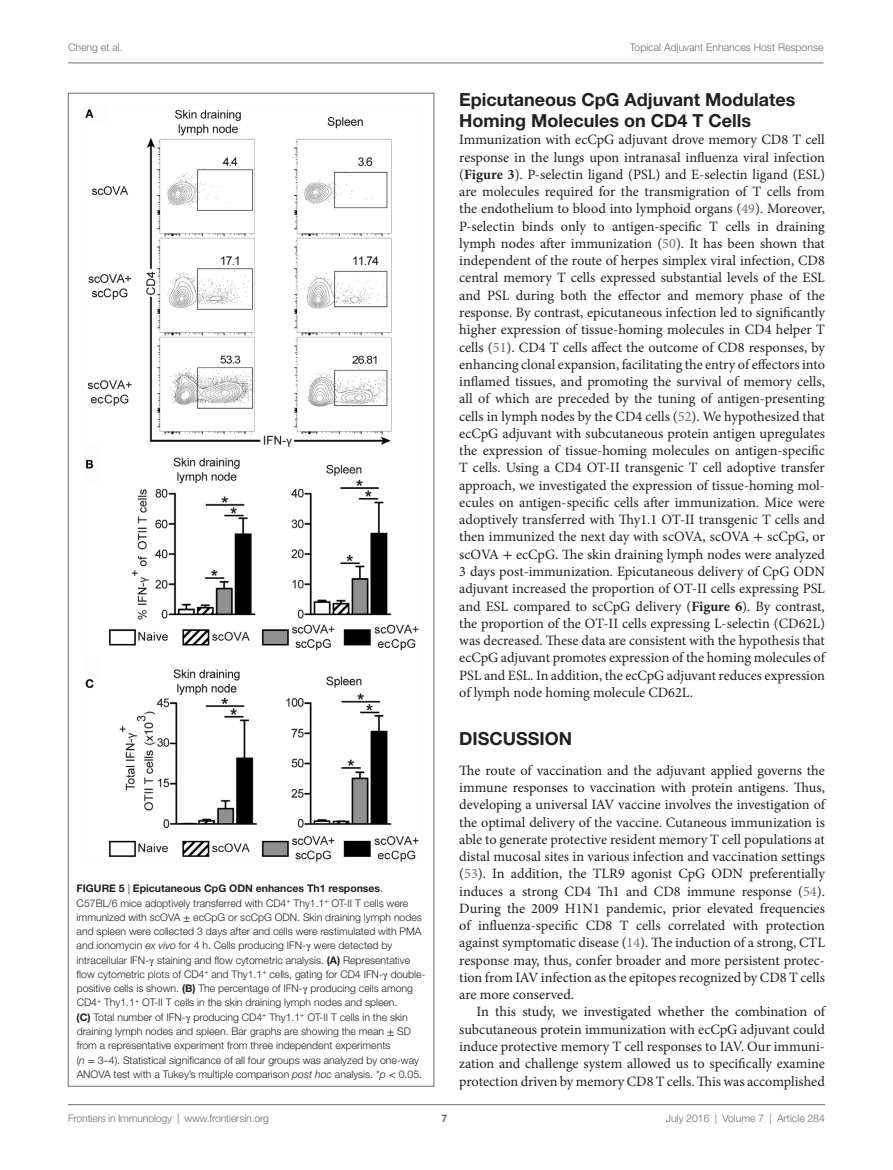
<style>
.page{position:relative;width:893px;height:1170px;background:#fff}
.page>*{position:absolute;margin:0;border:0;box-sizing:border-box;transform-origin:0 0}
.t1{font:700 18px/21px "Helvetica Neue LT Std";color:#231f20}
.t2{font:14.25px/17.2px "Minion Pro";color:#231f20;text-align:justify}
.t3{font:300 10.5px/14.2px "Helvetica Neue LT Std";color:#231f20}
.t4{font:300 10.5px "Helvetica Neue LT Std";color:#6c6d70}
.t5{font:700 10.5px "Helvetica Neue LT Std";color:#6c6d70}
.s1{font-weight:700}
.s2{font-family:"STIX General";font-weight:400}
.s3{font-style:italic}
.s4{color:#6c6d70}
.s5{font-family:"STIX General"}
</style>
<div class="page">
<img style="left:85px;top:109px;width:334px;height:753px">
<hr style="left:68px;top:1104px;width:757px;height:1px;background:#6c6d70">
<hr style="left:68px;top:63px;width:756px;height:1px;background:#6c6d70">
<p class="t4" style="left:68px;top:41px;width:56px">Cheng et al.</p>
<p class="t4" style="left:630px;top:41px;width:195px">Topical Adjuvant Enhances Host Response</p>
<p class="t3" style="left:77px;top:881px;width:350px"><span class="s1">FIG URE 5</span> | <span class="s1">Epicutaneous CpG ODN enhances Th1 responses</span>.<br>C57BL/6 mice adoptively transferred with CD4<sup>+</sup> Thy1.1<sup>+</sup> OT-II T cells were immunized with scOVA <span class="s2">±</span> ecCpG or scCpG ODN. Skin draining lymph nodes and spleen were collected 3 days after and cells were restimulated with PMA and ionomycin <span class="s3">ex vivo</span> for 4 h. Cells producing IFN-<span class="s2">γ</span> were detected by intracellular IFN-<span class="s2">γ</span> staining and flow cytometric analysis. <span class="s1">(A)</span> Representative flow cytometric plots of CD4<sup>+</sup> and Thy1.1<sup>+</sup> cells, gating for CD4 IFN-<span class="s2">γ</span> double&shy;positive cells is shown. <span class="s1">(B)</span> The percentage of IFN-<span class="s2">γ</span> producing cells among CD4<sup>+</sup> Thy1.1<sup>+</sup> OT-II T cells in the skin draining lymph nodes and spleen.<br><span class="s1">(C)</span> Total number of IFN-<span class="s2">γ</span> producing CD4<sup>+</sup> Thy1.1<sup>+</sup> OT-II T cells in the skin draining lymph nodes and spleen. Bar graphs are showing the mean <span class="s2">±</span> SD from a representative experiment from three independent experiments<br>(<span class="s3">n</span> <span class="s2">=</span> 3–4). Statistical significance of all four groups was analyzed by one-way ANOVA test with a Tukey’s multiple comparison <span class="s3">post hoc</span> analysis. *<span class="s3">p</span> <span class="s2">&lt;</span> 0.05.</p>
<p class="t1" style="left:459px;top:89px;width:338px">Epicutaneous CpG Adjuvant Modulates<br>Homing Molecules on CD4 T Cells</p>
<p class="t2" style="left:459px;top:131px;width:367px">Immunization with ecCpG adjuvant drove memory CD8 T cell response in the lungs upon intranasal influenza viral infection (<span class="s1">Figure 3</span>). P-selectin ligand (PSL) and E-selectin ligand (ESL) are molecules required for the transmigration of T cells from the endothelium to blood into lymphoid organs (<span class="s4">49</span>). Moreover, P-selectin binds only to antigen-specific T cells in draining lymph nodes after immunization (<span class="s4">50</span>). It has been shown that independent of the route of herpes simplex viral infection, CD8 central memory T cells expressed substantial levels of the ESL and PSL during both the effector and memory phase of the response. By contrast, epicutaneous infection led to significantly higher expression of tissue-homing molecules in CD4 helper T cells (<span class="s4">51</span>). CD4 T cells affect the outcome of CD8 responses, by enhancing clonal expansion, facilitating the entry of effectors into inflamed tissues, and promoting the survival of memory cells, all of which are preceded by the tuning of antigen-presenting cells in lymph nodes by the CD4 cells (<span class="s4">52</span>). We hypothesized that ecCpG adjuvant with subcutaneous protein antigen upregulates the expression of tissue-homing molecules on antigen-specific T cells. Using a CD4 OT-II transgenic T cell adoptive transfer approach, we investigated the expression of tissue-homing mol&shy;ecules on antigen-specific cells after immunization. Mice were adoptively transferred with Thy1.1 OT-II transgenic T cells and then immunized the next day with scOVA, scOVA <span class="s5">+</span> scCpG, or scOVA <span class="s5">+</span> ecCpG. The skin draining lymph nodes were analyzed 3 days post-immunization. Epicutaneous delivery of CpG ODN adjuvant increased the proportion of OT-II cells expressing PSL and ESL compared to scCpG delivery (<span class="s1">Figure 6</span>). By contrast, the proportion of the OT-II cells expressing L-selectin (CD62L) was decreased. These data are consistent with the hypothesis that ecCpG adjuvant promotes expression of the homing molecules of PSL and ESL. In addition, the ecCpG adjuvant reduces expression of lymph node homing molecule CD62L.</p>
<p class="t1" style="left:459px;top:727px;width:112px">DISCUSSION</p>
<p class="t2" style="left:459px;top:761px;width:367px">The route of vaccination and the adjuvant applied governs the immune responses to vaccination with protein antigens. Thus, developing a universal IAV vaccine involves the investigation of the optimal delivery of the vaccine. Cutaneous immunization is able to generate protective resident memory T cell populations at distal mucosal sites in various infection and vaccination settings (<span class="s4">53</span>). In addition, the TLR9 agonist CpG ODN preferentially induces a strong CD4 Th1 and CD8 immune response (<span class="s4">54</span>).<br>During the 2009 H1N1 pandemic, prior elevated frequencies of influenza-specific CD8 T cells correlated with protection against symptomatic disease (<span class="s4">14</span>). The induction of a strong, CTL response may, thus, confer broader and more persistent protec&shy;tion from IAV infection as the epitopes recognized by CD8 T cells are more conserved.</p>
<p class="t2" style="left:459px;top:1003px;width:367px;text-indent:17px">In this study, we investigated whether the combination of subcutaneous protein immunization with ecCpG adjuvant could induce protective memory T cell responses to IAV. Our immuni&shy;zation and challenge system allowed us to specifically examine protection driven by memory CD8 T cells. This was accomplished</p>
<p class="t4" style="left:68px;top:1111px;width:203px">Frontiers in Immunology | www.frontiersin.org</p>
<p class="t4" style="left:666px;top:1111px;width:161px">July 2016 | Volume 7 | Article 284</p>
<p class="t5" style="left:441px;top:1111px;width:7px">7</p>
</div>
